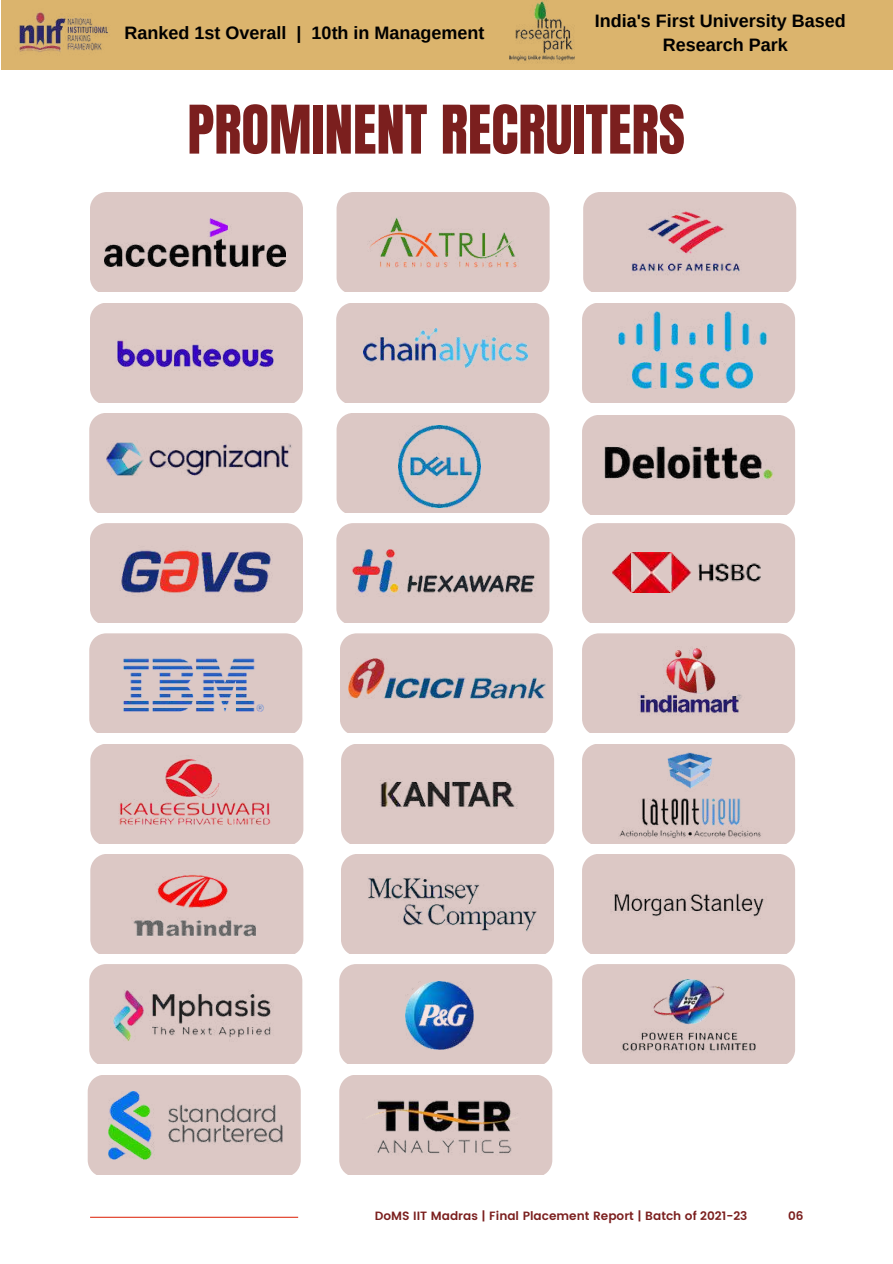
<style>
.page{position:relative;width:893px;height:1264px;background:#fff}
.page>*{position:absolute;margin:0;border:0;box-sizing:border-box;transform-origin:0 0}
.t1{font:57px "Anton";color:#7b1f1e}
.t2{font:700 18px/24.8px "Arimo";color:#000;text-align:center}
.t3{font:600 12px "Poppins";color:#7b1f1e}
</style>
<div class="page">
<hr style="left:90px;top:1216px;width:208px;height:1px;background:#e0351d">
<div style="left:90px;top:192px;width:213px;height:100px;background:#dcc8c5"></div>
<div style="left:336px;top:192px;width:213px;height:100px;background:#dcc8c5"></div>
<div style="left:583px;top:192px;width:213px;height:100px;background:#dcc8c5"></div>
<div style="left:89px;top:964px;width:213px;height:99px;background:#dcc8c5"></div>
<div style="left:90px;top:303px;width:213px;height:99px;background:#dcc8c5"></div>
<div style="left:336px;top:303px;width:213px;height:99px;background:#dcc8c5"></div>
<div style="left:582px;top:303px;width:213px;height:99px;background:#dcc8c5"></div>
<div style="left:339px;top:964px;width:213px;height:99px;background:#dcc8c5"></div>
<div style="left:90px;top:523px;width:213px;height:100px;background:#dcc8c5"></div>
<div style="left:336px;top:523px;width:213px;height:100px;background:#dcc8c5"></div>
<div style="left:582px;top:523px;width:213px;height:100px;background:#dcc8c5"></div>
<div style="left:582px;top:964px;width:213px;height:99px;background:#dcc8c5"></div>
<div style="left:89px;top:633px;width:213px;height:100px;background:#dcc8c5"></div>
<div style="left:340px;top:633px;width:213px;height:100px;background:#dcc8c5"></div>
<div style="left:582px;top:633px;width:213px;height:100px;background:#dcc8c5"></div>
<div style="left:582px;top:854px;width:213px;height:99px;background:#dcc8c5"></div>
<div style="left:90px;top:854px;width:213px;height:99px;background:#dcc8c5"></div>
<div style="left:341px;top:854px;width:213px;height:99px;background:#dcc8c5"></div>
<img style="left:105px;top:218px;width:181px;height:48px">
<img style="left:367px;top:217px;width:151px;height:50px">
<img style="left:115px;top:313px;width:161px;height:81px">
<img style="left:363px;top:329px;width:164px;height:38px">
<img style="left:619px;top:311px;width:147px;height:78px">
<div style="left:89px;top:413px;width:213px;height:99px;background:#dcc8c5"></div>
<img style="left:106px;top:440px;width:187px;height:37px">
<div style="left:336px;top:413px;width:213px;height:99px;background:#dcc8c5"></div>
<div style="left:582px;top:415px;width:213px;height:99px;background:#dcc8c5"></div>
<img style="left:601px;top:442px;width:174px;height:39px">
<img style="left:351px;top:547px;width:187px;height:50px">
<div style="left:90px;top:744px;width:213px;height:99px;background:#dcc8c5"></div>
<img style="left:116px;top:755px;width:155px;height:73px">
<img style="left:111px;top:989px;width:164px;height:52px">
<img style="left:405px;top:981px;width:68px;height:68px">
<img style="left:614px;top:979px;width:147px;height:74px">
<div style="left:88px;top:1075px;width:213px;height:99px;background:#dcc8c5"></div>
<img style="left:109px;top:1091px;width:173px;height:68px">
<div style="left:339px;top:1075px;width:213px;height:99px;background:#dcc8c5"></div>
<img style="left:362px;top:1096px;width:159px;height:59px">
<img style="left:367px;top:875px;width:170px;height:56px">
<div style="left:582px;top:744px;width:213px;height:99px;background:#dcc8c5"></div>
<img style="left:132px;top:870px;width:123px;height:67px">
<img style="left:349px;top:659px;width:197px;height:39px">
<img style="left:120px;top:647px;width:145px;height:73px">
<img style="left:624px;top:199px;width:124px;height:88px">
<img style="left:398px;top:425px;width:82px;height:82px">
<img style="left:612px;top:552px;width:148px;height:40px">
<img style="left:637px;top:645px;width:107px;height:72px">
<div style="left:341px;top:744px;width:213px;height:99px;background:#dcc8c5"></div>
<img style="left:372px;top:767px;width:151px;height:60px">
<img style="left:604px;top:884px;width:169px;height:41px">
<img style="left:119px;top:546px;width:153px;height:53px">
<img style="left:619px;top:748px;width:143px;height:90px">
<div style="left:1px;top:0;width:891px;height:69px;background:#dbb46d"></div>
<img style="left:19px;top:12px;width:90px;height:40px">
<img style="left:509px;top:1px;width:65px;height:62px">
<p class="t2" style="left:125px;top:20px;width:361px">Ranked 1st Overall | 10th in Management</p>
<p class="t2" style="left:594px;top:8px;width:252px">India's First University Based<br>Research Park</p>
<h1 class="t1" style="left:187px;top:89px;width:499px">PROMINENT RECRUITERS</h1>
<p class="t3" style="left:375px;top:1208px;width:374px">DoMS IIT Madras | Final Placement Report | Batch of 2021-23</p>
<p class="t3" style="left:788px;top:1208px;width:17px">06</p>
</div>
